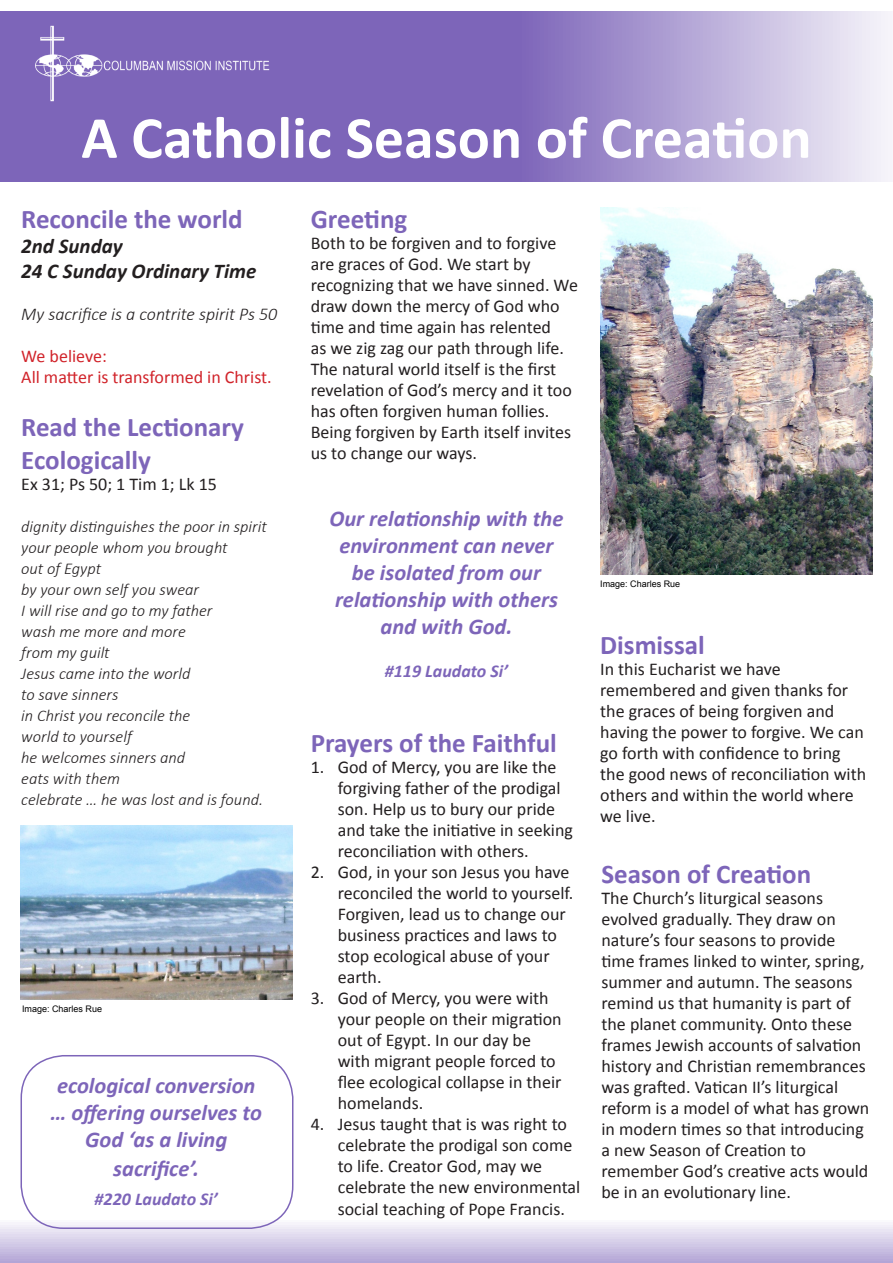
<style>
.page{position:relative;width:893px;height:1263px;background:#fff}
.page>*{position:absolute;margin:0;border:0;box-sizing:border-box;transform-origin:0 0}
.t1{font:700 60px "Calibri";color:#fff}
.t2{font:700 27px/32.4px "Calibri";color:#7d65b9}
.t3{font:italic 700 22.5px/27px "Calibri";color:#7d65b9;text-align:center}
.t4{font:italic 700 21px "Calibri";color:#231f20}
.t5{font:18px/21px "Calibri";color:#231f20}
.t6{font:18px/21px "Calibri";color:#d1232a}
.t7{font:italic 300 18px "Calibri";color:#231f20}
.t8{font:italic 700 18px "Calibri";color:#7d65b9}
.t9{font:italic 300 16.5px "Calibri";color:#231f20}
.t10{font:9px "Arial";color:#000}
</style>
<div class="page">
<svg style="left:0;top:984px;width:893px;height:279px"></svg>
<svg style="left:0;top:12px;width:892px;height:170px;background:#9a87c8"></svg>
<div style="left:21px;top:1055px;width:272px;height:174px;border:2px solid #7d65b9;border-radius:43px"></div>
<img style="left:601px;top:207px;width:271px;height:367px">
<img style="left:21px;top:825px;width:271px;height:174px">
<img style="left:35px;top:21px;width:234px;height:85px">
<p class="t1" style="left:81px;top:99px;width:732px">A Catholic Season of Creation</p>
<p class="t2" style="left:21px;top:202px;width:223px">Reconcile the world</p>
<p class="t4" style="left:21px;top:233px;width:103px">2nd Sunday</p>
<p class="t4" style="left:21px;top:258px;width:237px">24 C Sunday Ordinary Time</p>
<p class="t7" style="left:21px;top:303px;width:258px">My sacrifice is a contrite spirit Ps 50</p>
<p class="t6" style="left:21px;top:345px;width:252px">We believe:<br>All matter is transformed in Christ.</p>
<p class="t2" style="left:21px;top:411px;width:224px">Read the Lectionary<br>Ecologically</p>
<p class="t5" style="left:21px;top:473px;width:197px">Ex 31; Ps 50; 1 Tim 1; Lk 15</p>
<p class="t9" style="left:21px;top:516px;width:247px">dignity distinguishes the poor in spirit</p>
<p class="t9" style="left:21px;top:537px;width:208px">your people whom you brought</p>
<p class="t9" style="left:21px;top:558px;width:81px">out of Egypt</p>
<p class="t9" style="left:21px;top:579px;width:179px">by your own self you swear</p>
<p class="t9" style="left:21px;top:600px;width:193px">I will rise and go to my father</p>
<p class="t9" style="left:21px;top:621px;width:166px">wash me more and more</p>
<p class="t9" style="left:21px;top:642px;width:90px">from my guilt</p>
<p class="t9" style="left:21px;top:663px;width:171px">Jesus came into the world</p>
<p class="t9" style="left:21px;top:684px;width:99px">to save sinners</p>
<p class="t9" style="left:21px;top:705px;width:170px">in Christ you reconcile the</p>
<p class="t9" style="left:21px;top:726px;width:112px">world to yourself</p>
<p class="t9" style="left:21px;top:747px;width:166px">he welcomes sinners and</p>
<p class="t9" style="left:21px;top:768px;width:100px">eats with them</p>
<p class="t9" style="left:21px;top:789px;width:243px">celebrate … he was lost and is found.</p>
<p class="t10" style="left:22px;top:1003px;width:82px">Image: Charles Rue</p>
<p class="t3" style="left:50px;top:1072px;width:213px">ecological conversion … offering ourselves to<br>God ‘as a living</p>
<p class="t3" style="left:113px;top:1155px;width:87px">sacrifice’.</p>
<p class="t8" style="left:95px;top:1187px;width:125px">#220 Laudato Si’</p>
<p class="t2" style="left:311px;top:202px;width:98px">Greeting</p>
<p class="t5" style="left:311px;top:232px;width:269px">Both to be forgiven and to forgive are graces of God. We start by recognizing that we have sinned. We draw down the mercy of God who time and time again has relented<br>as we zig zag our path through life.<br>The natural world itself is the first revelation of God’s mercy and it too has often forgiven human follies.<br>Being forgiven by Earth itself invites us to change our ways.</p>
<p class="t3" style="left:329px;top:505px;width:236px">Our relationship with the environment can never be isolated from our relationship with others and with God.</p>
<p class="t8" style="left:385px;top:659px;width:125px">#119 Laudato Si’</p>
<p class="t2" style="left:311px;top:727px;width:248px">Prayers of the Faithful</p>
<p class="t5" style="left:338px;top:757px;width:237px;text-indent:-27px">1. God of Mercy, you are like the forgiving father of the prodigal son. Help us to bury our pride and take the initiative in seeking reconciliation with others.</p>
<p class="t5" style="left:338px;top:862px;width:237px;text-indent:-27px">2. God, in your son Jesus you have reconciled the world to yourself.<br>Forgiven, lead us to change our business practices and laws to stop ecological abuse of your earth.</p>
<p class="t5" style="left:338px;top:988px;width:225px;text-indent:-27px">3. God of Mercy, you were with your people on their migration out of Egypt. In our day be with migrant people forced to flee ecological collapse in their homelands.</p>
<p class="t5" style="left:338px;top:1113px;width:244px;text-indent:-27px">4. Jesus taught that is was right to celebrate the prodigal son come to life. Creator God, may we celebrate the new environmental social teaching of Pope Francis.</p>
<p class="t10" style="left:600px;top:578px;width:82px">Image: Charles Rue</p>
<p class="t2" style="left:600px;top:629px;width:106px">Dismissal</p>
<p class="t5" style="left:600px;top:658px;width:267px">In this Eucharist we have remembered and given thanks for the graces of being forgiven and having the power to forgive. We can go forth with confidence to bring the good news of reconciliation with others and within the world where we live.</p>
<p class="t2" style="left:601px;top:858px;width:211px">Season of Creation</p>
<p class="t5" style="left:601px;top:887px;width:269px">The Church’s liturgical seasons evolved gradually. They draw on nature’s four seasons to provide time frames linked to winter, spring, summer and autumn. The seasons remind us that humanity is part of the planet community. Onto these frames Jewish accounts of salvation history and Christian remembrances was grafted. Vatican II’s liturgical reform is a model of what has grown in modern times so that introducing a new Season of Creation to remember God’s creative acts would be in an evolutionary line.</p>
</div>
